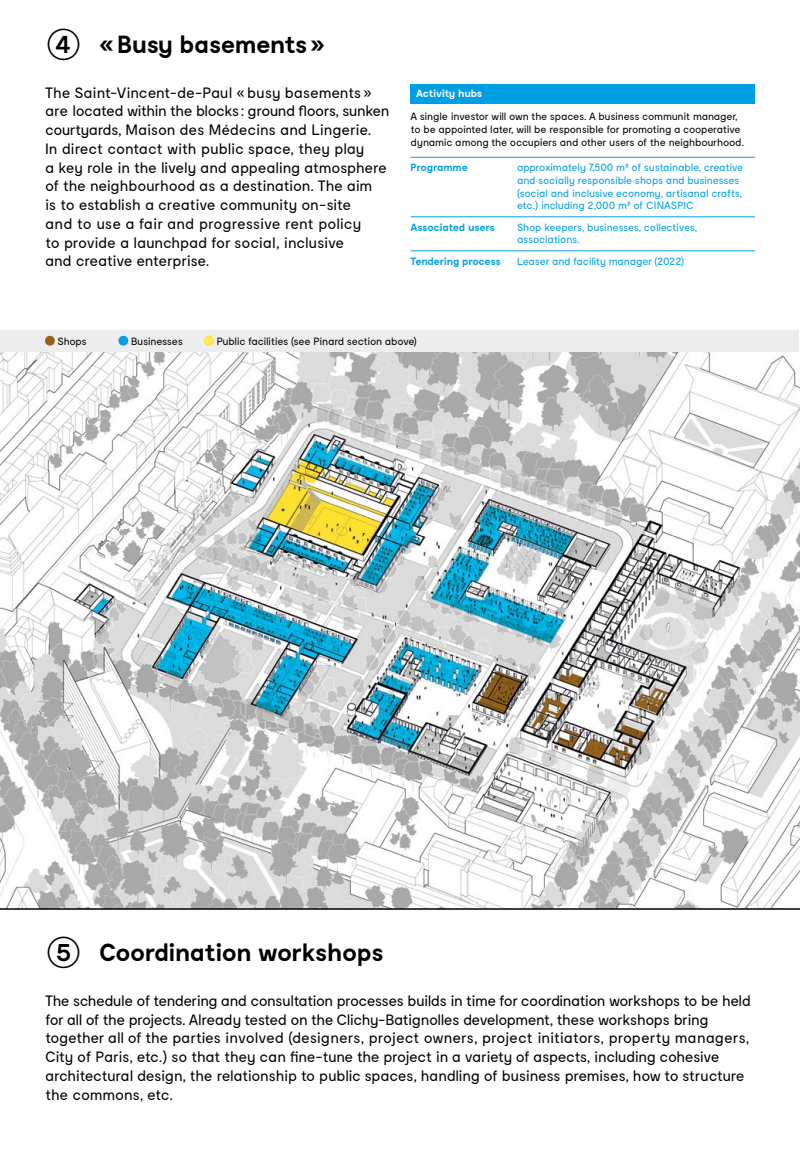
<style>
.page{position:relative;width:800px;height:1149px;background:#fff}
.page>*{position:absolute;margin:0;border:0;box-sizing:border-box;transform-origin:0 0}
.t1{font:700 24.75px "Moderat";letter-spacing:-.025em;color:#000}
.t2{font:15px/18.8px "Moderat";letter-spacing:-.025em;color:#000}
.t3{font:10.5px/12.8px "Moderat";letter-spacing:-.025em;color:#009fe3}
.t4{font:10.5px/12.8px "Moderat";letter-spacing:-.025em;color:#000}
.t5{font:700 10.5px "Moderat";letter-spacing:-.025em;color:#009fe3}
.t6{font:700 10.5px "Moderat";letter-spacing:-.04em;color:#fff}
.s1{font-weight:400;font-size:44.55px}
</style>
<div class="page">
<div style="left:410px;top:85px;width:344px;height:19px;background:#009fe3"></div>
<hr style="left:410px;top:157px;width:344px;height:1px;background:#009fe3">
<hr style="left:410px;top:216px;width:344px;height:1px;background:#009fe3">
<hr style="left:410px;top:250px;width:344px;height:1px;background:#009fe3">
<img style="left:0;top:351px;width:799px;height:556px">
<div style="left:1px;top:330px;width:798px;height:21px;background:#ededed"></div>
<div style="left:46px;top:336px;width:8px;height:9px;background:#946219;border-radius:50%"></div>
<div style="left:45px;top:336px;width:10px;height:9px;border:2px solid #946219;border-radius:50%"></div>
<div style="left:119px;top:336px;width:8px;height:9px;background:#009fe3;border-radius:50%"></div>
<div style="left:118px;top:336px;width:10px;height:9px;border:2px solid #009fe3;border-radius:50%"></div>
<div style="left:204px;top:336px;width:9px;height:9px;background:#ffea61;border-radius:50%"></div>
<div style="left:204px;top:336px;width:10px;height:9px;border:1px solid #ffe71a;border-radius:50%"></div>
<hr style="left:0;top:907px;width:799px;height:2px;background:#000">
<h1 class="t1" style="left:45px;top:30px;width:282px"><span class="s1">➃</span> «Busy basements»</h1>
<p class="t2" style="left:45px;top:83px;width:346px">The Saint-Vincent-de-Paul «busy basements» are located within the blocks: ground floors, sunken courtyards, Maison des Médecins and Lingerie.<br>In direct contact with public space, they play<br>a key role in the lively and appealing atmosphere of the neighbourhood as a destination. The aim<br>is to establish a creative community on-site<br>and to use a fair and progressive rent policy<br>to provide a launchpad for social, inclusive<br>and creative enterprise.</p>
<p class="t6" style="left:416px;top:88px;width:68px">Activity hubs</p>
<p class="t4" style="left:410px;top:110px;width:335px">A single investor will own the spaces. A business communit manager, to be appointed later, will be responsible for promoting a cooperative dynamic among the occupiers and other users of the neighbourhood.</p>
<p class="t5" style="left:410px;top:161px;width:59px">Programme</p>
<p class="t3" style="left:517px;top:161px;width:228px">approximately 7,500 m² of sustainable, creative and socially responsible shops and businesses (social and inclusive economy, artisanal crafts, etc.) including 2,000 m² of CINASPIC</p>
<p class="t5" style="left:410px;top:221px;width:86px">Associated users</p>
<p class="t3" style="left:517px;top:221px;width:182px">Shop keepers, businesses, collectives, associations.</p>
<p class="t5" style="left:410px;top:255px;width:91px">Tendering process</p>
<p class="t3" style="left:517px;top:255px;width:169px">Leaser and facility manager (2022)</p>
<p class="t4" style="left:57px;top:335px;width:31px">Shops</p>
<p class="t4" style="left:131px;top:335px;width:53px">Businesses</p>
<p class="t4" style="left:217px;top:335px;width:202px">Public facilities (see Pinard section above)</p>
<h1 class="t1" style="left:45px;top:937px;width:340px"><span class="s1">➄</span> Coordination workshops</h1>
<p class="t2" style="left:45px;top:991px;width:707px">The schedule of tendering and consultation processes builds in time for coordination workshops to be held for all of the projects. Already tested on the Clichy-Batignolles development, these workshops bring together all of the parties involved (designers, project owners, project initiators, property managers, City of Paris, etc.) so that they can fine-tune the project in a variety of aspects, including cohesive architectural design, the relationship to public spaces, handling of business premises, how to structure the commons, etc.</p>
</div>
